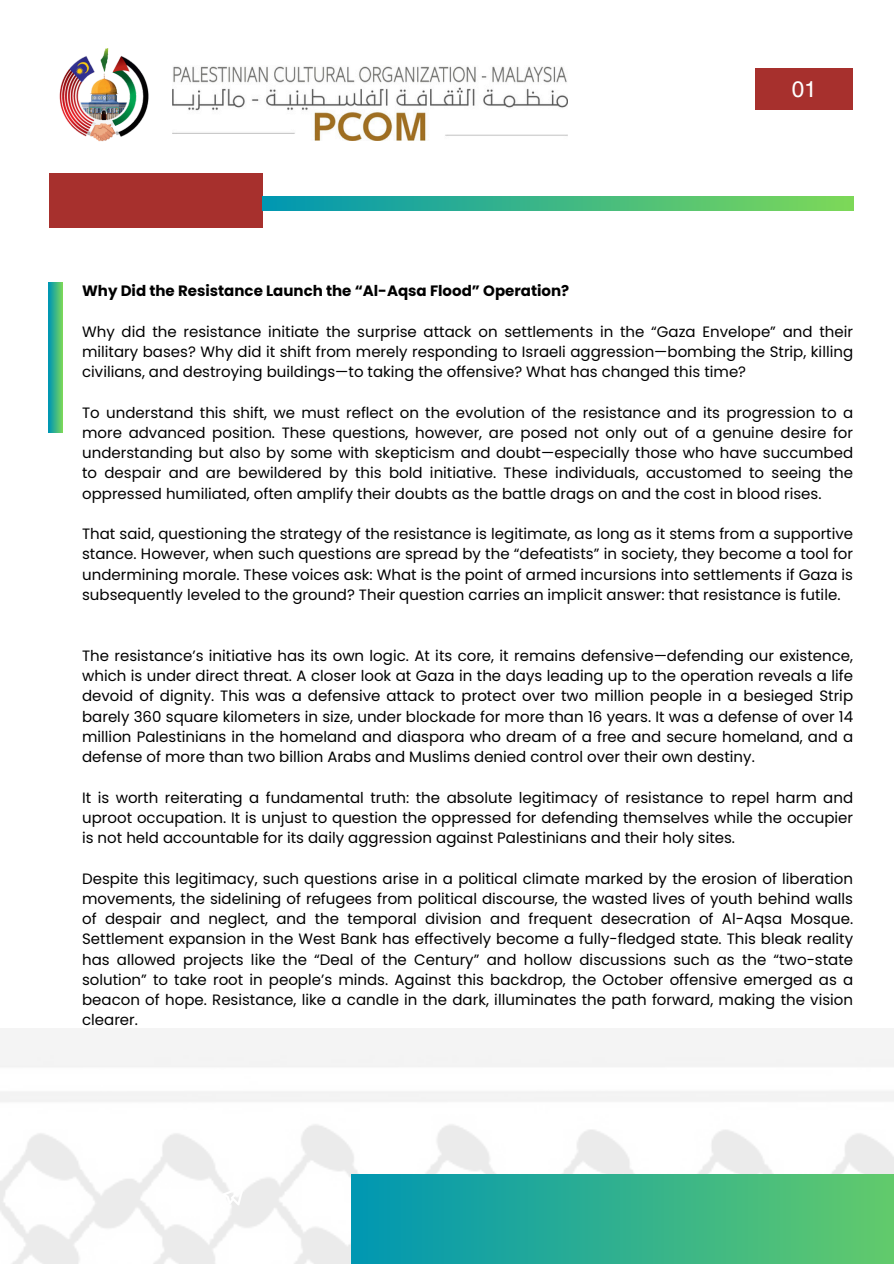
<style>
.page{position:relative;width:894px;height:1264px;background:#fff}
.page>*{position:absolute;margin:0;border:0;box-sizing:border-box;transform-origin:0 0}
.t1{font:22.5px "Helvetica World";color:#fff}
.t2{font:15px/20.2px "Poppins";color:#000;text-align:justify}
.t3{font:700 15px "Poppins";color:#000}
</style>
<div class="page">
<svg style="left:49px;top:283px;width:13px;height:149px;background:#3ab588"></svg>
<div style="left:49px;top:173px;width:213px;height:54px;background:#a7302d"></div>
<svg style="left:263px;top:196px;width:589px;height:15px;background:#3eb784"></svg>
<div style="left:351px;top:1174px;width:542px;height:89px;background:linear-gradient(to right,#0097b2,#62ca6b)"></div>
<img style="left:172px;top:66px;width:395px;height:75px">
<img style="left:59px;top:48px;width:90px;height:94px">
<svg style="left:222px;top:1185px;width:21px;height:19px"></svg>
<div style="left:755px;top:69px;width:97px;height:41px;background:#a7302d"></div>
<p class="t1" style="left:791px;top:76px;width:27px">01</p>
<p class="t3" style="left:82px;top:280px;width:488px">Why Did the Resistance Launch the “Al-Aqsa Flood” Operation?</p>
<h1 class="t2" style="left:82px;top:321px;width:772px">Why did the resistance initiate the surprise attack on settlements in the “Gaza Envelope” and their military bases? Why did it shift from merely responding to Israeli aggression—bombing the Strip, killing civilians, and destroying buildings—to taking the offensive? What has changed this time?</h1>
<p class="t2" style="left:82px;top:402px;width:772px">To understand this shift, we must reflect on the evolution of the resistance and its progression to a more advanced position. These questions, however, are posed not only out of a genuine desire for understanding but also by some with skepticism and doubt—especially those who have succumbed to despair and are bewildered by this bold initiative. These individuals, accustomed to seeing the oppressed humiliated, often amplify their doubts as the battle drags on and the cost in blood rises.</p>
<p class="t2" style="left:82px;top:524px;width:772px">That said, questioning the strategy of the resistance is legitimate, as long as it stems from a supportive stance. However, when such questions are spread by the “defeatists” in society, they become a tool for undermining morale. These voices ask: What is the point of armed incursions into settlements if Gaza is subsequently leveled to the ground? Their question carries an implicit answer: that resistance is futile.</p>
<h2 class="t2" style="left:82px;top:645px;width:772px">The resistance’s initiative has its own logic. At its core, it remains defensive—defending our existence, which is under direct threat. A closer look at Gaza in the days leading up to the operation reveals a life devoid of dignity. This was a defensive attack to protect over two million people in a besieged Strip barely 360 square kilometers in size, under blockade for more than 16 years. It was a defense of over 14 million Palestinians in the homeland and diaspora who dream of a free and secure homeland, and a defense of more than two billion Arabs and Muslims denied control over their own destiny.</h2>
<p class="t2" style="left:82px;top:787px;width:772px">It is worth reiterating a fundamental truth: the absolute legitimacy of resistance to repel harm and uproot occupation. It is unjust to question the oppressed for defending themselves while the occupier is not held accountable for its daily aggression against Palestinians and their holy sites.</p>
<p class="t2" style="left:82px;top:868px;width:772px">Despite this legitimacy, such questions arise in a political climate marked by the erosion of liberation movements, the sidelining of refugees from political discourse, the wasted lives of youth behind walls of despair and neglect, and the temporal division and frequent desecration of Al-Aqsa Mosque.<br>Settlement expansion in the West Bank has effectively become a fully-fledged state. This bleak reality has allowed projects like the “Deal of the Century” and hollow discussions such as the “two-state solution” to take root in people’s minds. Against this backdrop, the October offensive emerged as a beacon of hope. Resistance, like a candle in the dark, illuminates the path forward, making the vision clearer.</p>
</div>
